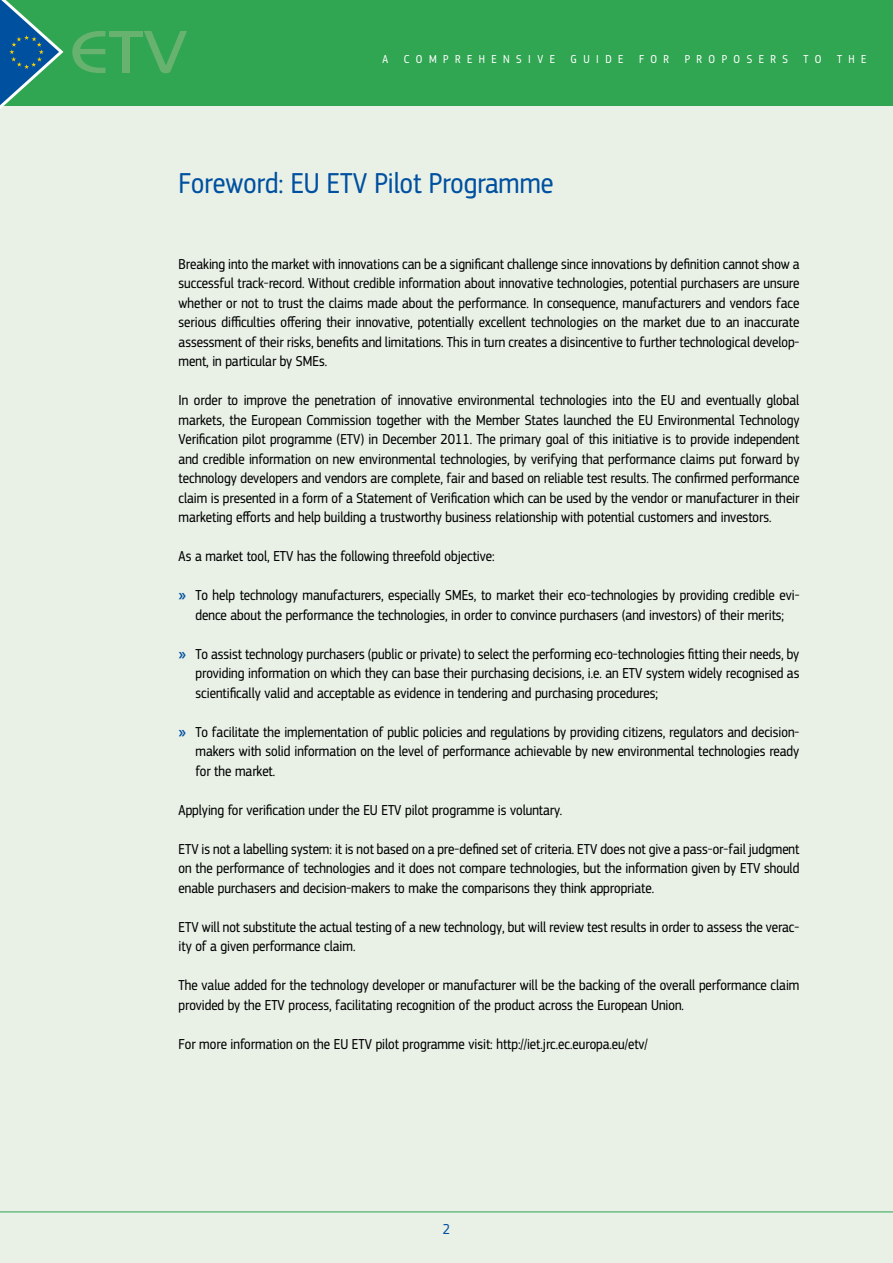
<style>
.page{position:relative;width:893px;height:1263px;background:#fff}
.page>*{position:absolute;margin:0;border:0;box-sizing:border-box;transform-origin:0 0}
.t1{font:30px "EC Square Sans Cond Pro";color:#0050a0}
.t2{font:15px/19.5px "EC Square Sans Cond Pro";color:#000;text-align:justify}
.t3{font:15px "EC Square Sans Cond Pro";color:#0050a0}
.t4{font:12px "EC Square Sans Cond Pro";letter-spacing:.54em;color:#fff}
.s1{font-size:21px;color:#0050a0}
</style>
<div class="page">
<div style="left:0;top:77px;width:893px;height:1186px;background:#e9f1e7"></div>
<hr style="left:0;top:1212px;width:893px;height:1px;background:#30a552">
<div style="left:0;top:0;width:893px;height:105px;background:#30a552"></div>
<div style="left:109px;top:31px;width:34px;height:6px;background:#67b26f"></div>
<div style="left:122px;top:36px;width:8px;height:37px;background:#67b26f"></div>
<svg style="left:144px;top:31px;width:43px;height:42px"></svg>
<svg style="left:72px;top:31px;width:34px;height:42px"></svg>
<svg style="left:0;top:0;width:63px;height:109px"></svg>
<p class="t4" style="left:382px;top:53px;width:7px">A</p>
<p class="t4" style="left:404px;top:53px;width:153px">Comprehensive</p>
<p class="t4" style="left:571px;top:53px;width:54px">Guide</p>
<p class="t4" style="left:639px;top:53px;width:32px">for</p>
<p class="t4" style="left:685px;top:53px;width:105px">Proposers</p>
<p class="t4" style="left:803px;top:53px;width:19px">t o</p>
<p class="t4" style="left:837px;top:53px;width:31px">the</p>
<h1 class="t1" style="left:179px;top:166px;width:376px">Foreword: EU ETV Pilot Programme</h1>
<p class="t2" style="left:179px;top:254px;width:622px">Breaking into the market with innovations can be a significant challenge since innovations by definition cannot show a successful track-record. Without credible information about innovative technologies, potential purchasers are unsure whether or not to trust the claims made about the performance. In consequence, manufacturers and vendors face serious difficulties offering their innovative, potentially excellent technologies on the market due to an inaccurate assessment of their risks, benefits and limitations. This in turn creates a disincentive to further technological develop&shy;ment, in particular by SMEs.</p>
<p class="t2" style="left:179px;top:391px;width:622px">In order to improve the penetration of innovative environmental technologies into the EU and eventually global markets, the European Commission together with the Member States launched the EU Environmental Technology Verification pilot programme (ETV) in December 2011. The primary goal of this initiative is to provide independent and credible information on new environmental technologies, by verifying that performance claims put forward by technology developers and vendors are complete, fair and based on reliable test results. The confirmed performance claim is presented in a form of a Statement of Verification which can be used by the vendor or manufacturer in their marketing efforts and help building a trustworthy business relationship with potential customers and investors.</p>
<p class="t2" style="left:179px;top:547px;width:318px">As a market tool, ETV has the following threefold objective:</p>
<p class="t2" style="left:179px;top:586px;width:622px;text-align:center"><span class="s1">»</span> To help technology manufacturers, especially SMEs, to market their eco-technologies by providing credible evi&shy;dence about the performance the technologies, in order to convince purchasers (and investors) of their merits;</p>
<p class="t2" style="left:196px;top:644px;width:605px;text-indent:-17px"><span class="s1">»</span> To assist technology purchasers (public or private) to select the performing eco-technologies fitting their needs, by providing information on which they can base their purchasing decisions, i.e. an ETV system widely recognised as scientifically valid and acceptable as evidence in tendering and purchasing procedures;</p>
<p class="t2" style="left:196px;top:722px;width:605px;text-indent:-17px"><span class="s1">»</span> To facilitate the implementation of public policies and regulations by providing citizens, regulators and decision&shy;makers with solid information on the level of performance achievable by new environmental technologies ready for the market.</p>
<p class="t2" style="left:179px;top:800px;width:385px">Applying for verification under the EU ETV pilot programme is voluntary.</p>
<p class="t2" style="left:179px;top:839px;width:622px">ETV is not a labelling system: it is not based on a pre-defined set of criteria. ETV does not give a pass-or-fail judgment on the performance of technologies and it does not compare technologies, but the information given by ETV should enable purchasers and decision-makers to make the comparisons they think appropriate.</p>
<p class="t2" style="left:179px;top:917px;width:622px">ETV will not substitute the actual testing of a new technology, but will review test results in order to assess the verac&shy;ity of a given performance claim.</p>
<p class="t2" style="left:179px;top:976px;width:622px">The value added for the technology developer or manufacturer will be the backing of the overall performance claim provided by the ETV process, facilitating recognition of the product across the European Union.</p>
<p class="t2" style="left:179px;top:1034px;width:471px">For more information on the EU ETV pilot programme visit: http://iet.jrc.ec.europa.eu/etv/</p>
<p class="t3" style="left:443px;top:1221px;width:9px">2</p>
</div>
